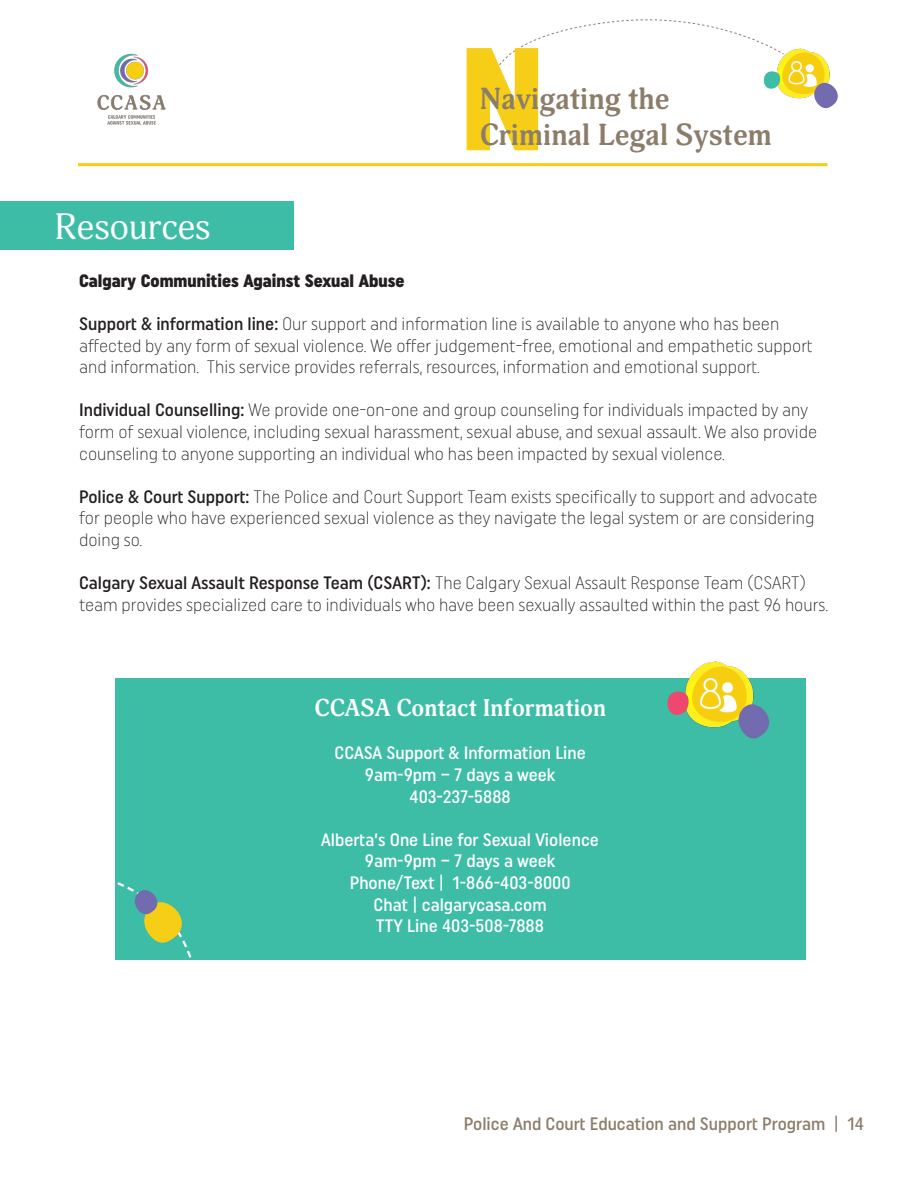
<style>
.page{position:relative;width:918px;height:1188px;background:#fff}
.page>*{position:absolute;margin:0;border:0;box-sizing:border-box;transform-origin:0 0}
.t1{font:900 condensed 145.95px "Uniform";color:#f6ce17}
.Header_1{font:36px "Adonis";color:#fff}
.t2{font:700 30.15px/36.2px "Adonis";color:#8c7d6b}
.t3{font:700 24px "Adonis";color:#fff}
.t4{font:300 condensed 18px/21.6px "Uniform";color:#231f20}
.t5{font:500 condensed 18px "Uniform";color:#fff}
.t6{font:500 condensed 18px "Uniform";color:#8c7d6b}
.t7{font:900 condensed 18px "Uniform";color:#231f20}
.s1{font-weight:500}
</style>
<div class="page">
<img style="left:779px;top:48px;width:51px;height:51px">
<img style="left:97px;top:53px;width:69px;height:72px">
<svg style="left:497px;top:19px;width:287px;height:70px"></svg>
<svg style="left:814px;top:82px;width:24px;height:27px"></svg>
<hr style="left:78px;top:163px;width:750px;height:3px;background:#f6ce17">
<div style="left:0;top:201px;width:293px;height:49px;background:#3dbca6"></div>
<div style="left:115px;top:678px;width:690px;height:281px;background:#3dbca6"></div>
<img style="left:685px;top:661px;width:69px;height:67px">
<svg style="left:667px;top:691px;width:22px;height:24px"></svg>
<svg style="left:739px;top:703px;width:30px;height:36px"></svg>
<svg style="left:115px;top:882px;width:86px;height:78px"></svg>
<p class="Header_1" style="left:55px;top:205px;width:157px">Resources</p>
<h1 class="t1" style="left:459px;top:12px;width:88px">N</h1>
<h3 class="t2" style="left:480px;top:82px;width:294px">Navigating the<br>Criminal Legal System</h3>
<p class="t7" style="left:79px;top:270px;width:327px">Calgary Communities Against Sexual Abuse</p>
<p class="t4" style="left:79px;top:313px;width:735px"><span class="s1">Support &amp; information line:</span> Our support and information line is available to anyone who has been affected by any form of sexual violence. We offer judgement-free, emotional and empathetic support and information. This service provides referrals, resources, information and emotional support.</p>
<p class="t4" style="left:79px;top:399px;width:740px"><span class="s1">Individual Counselling:</span> We provide one-on-one and group counseling for individuals impacted by any form of sexual violence, including sexual harassment, sexual abuse, and sexual assault. We also provide counseling to anyone supporting an individual who has been impacted by sexual violence.</p>
<p class="t4" style="left:79px;top:485px;width:740px"><span class="s1">Police &amp; Court Support:</span> The Police and Court Support Team exists specifically to support and advocate for people who have experienced sexual violence as they navigate the legal system or are considering doing so.</p>
<p class="t4" style="left:79px;top:572px;width:751px"><span class="s1">Calgary Sexual Assault Response Team (CSART):</span> The Calgary Sexual Assault Response Team (CSART) team provides specialized care to individuals who have been sexually assaulted within the past 96 hours.</p>
<p class="t3" style="left:314px;top:694px;width:294px">CCASA Contact Information</p>
<p class="t5" style="left:334px;top:742px;width:253px">CCASA Support &amp; Information Line</p>
<p class="t5" style="left:365px;top:764px;width:192px">9am-9pm – 7 days a week</p>
<p class="t5" style="left:410px;top:786px;width:103px">403-237-5888</p>
<p class="t5" style="left:321px;top:829px;width:279px">Alberta’s One Line for Sexual Violence</p>
<p class="t5" style="left:365px;top:850px;width:192px">9am-9pm – 7 days a week</p>
<p class="t5" style="left:350px;top:872px;width:222px">Phone/Text | 1-866-403-8000</p>
<p class="t5" style="left:374px;top:894px;width:175px">Chat | calgarycasa.com</p>
<p class="t5" style="left:376px;top:915px;width:169px">TTY Line 403-508-7888</p>
<p class="t6" style="left:464px;top:1113px;width:402px">Police And Court Education and Support Program | 14</p>
</div>
